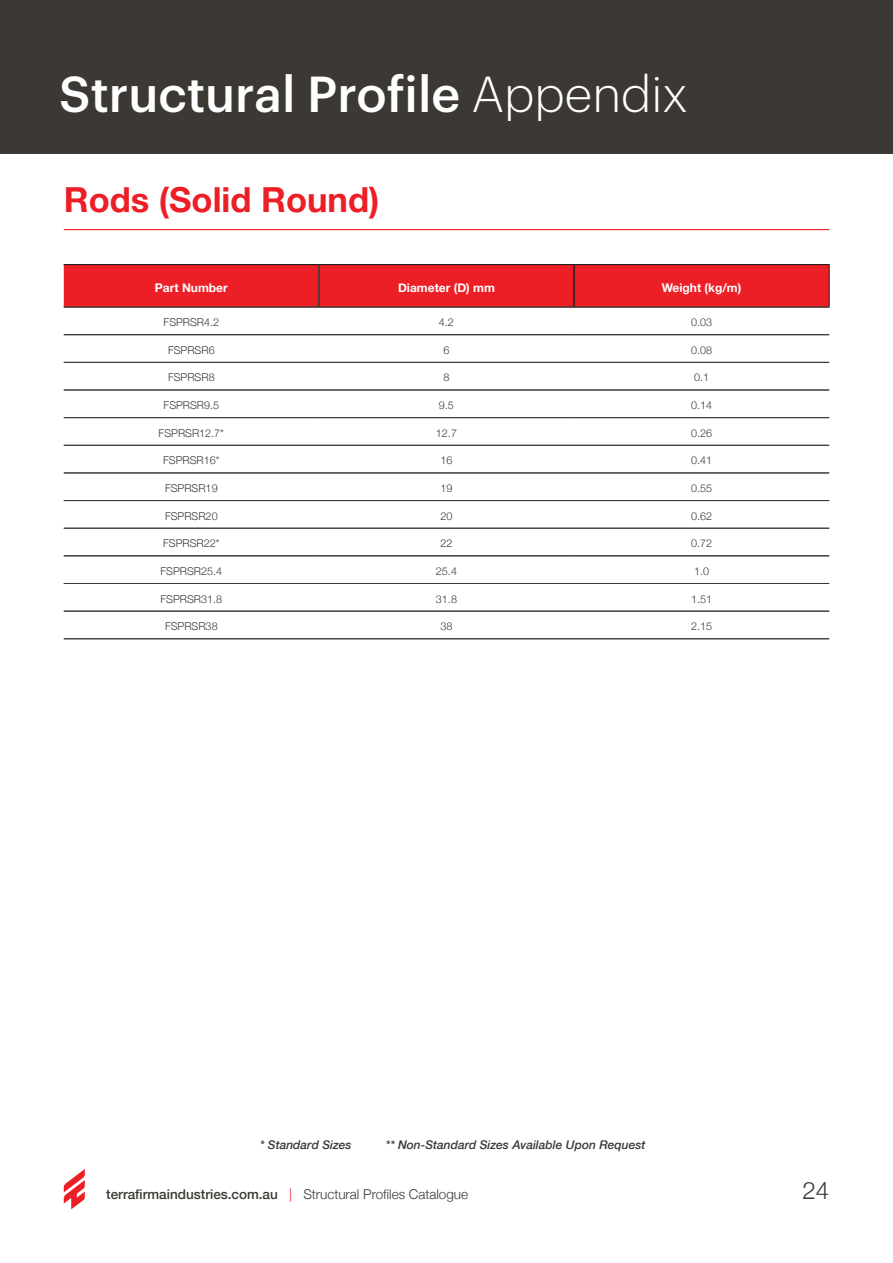
<style>
.page{position:relative;width:893px;height:1263px;background:#fff}
.page>*{position:absolute;margin:0;border:0;box-sizing:border-box;transform-origin:0 0}
.t1{font:500 49.5px "Graphik Trial";color:#fff}
.t2{font:700 34.5px "Helvetica Neue";color:#ed1f26}
.t3{font:300 24px "Helvetica Neue";color:#3c3934}
.t4{font:500 13.5px "Helvetica Neue";color:#3c3934}
.t5{font:italic 500 12px "Helvetica Neue";color:#3c3934}
.t6{font:700 12px "Helvetica Neue";color:#fff}
.t7{font:300 10.8px "Helvetica Neue";color:#3c3934}
.s1{font-weight:300}
.s2{font-weight:300;color:#ed1f26}
</style>
<div class="page">
<svg style="left:64px;top:1169px;width:21px;height:40px"></svg>
<hr style="left:64px;top:229px;width:765px;height:1px;background:#ed1f26">
<div style="left:0;top:0;width:893px;height:153px;background:#3c3934"></div>
<div style="left:64px;top:265px;width:765px;height:42px;background:#ed1f26"></div>
<hr style="left:574px;top:264px;width:256px;height:1px;background:#231f20">
<hr style="left:574px;top:307px;width:256px;height:1px;background:#3c3934">
<hr style="left:829px;top:265px;width:1px;height:42px;background:#231f20">
<hr style="left:64px;top:334px;width:255px;height:1px;background:#3c3934">
<hr style="left:319px;top:334px;width:255px;height:1px;background:#3c3934">
<hr style="left:574px;top:334px;width:255px;height:1px;background:#3c3934">
<hr style="left:64px;top:362px;width:255px;height:1px;background:#3c3934">
<hr style="left:319px;top:362px;width:255px;height:1px;background:#3c3934">
<hr style="left:574px;top:362px;width:255px;height:1px;background:#3c3934">
<hr style="left:64px;top:390px;width:255px;height:1px;background:#3c3934">
<hr style="left:319px;top:390px;width:255px;height:1px;background:#3c3934">
<hr style="left:574px;top:390px;width:255px;height:1px;background:#3c3934">
<hr style="left:64px;top:417px;width:255px;height:1px;background:#3c3934">
<hr style="left:319px;top:417px;width:255px;height:1px;background:#3c3934">
<hr style="left:574px;top:417px;width:255px;height:1px;background:#3c3934">
<hr style="left:64px;top:445px;width:255px;height:1px;background:#3c3934">
<hr style="left:319px;top:445px;width:255px;height:1px;background:#3c3934">
<hr style="left:574px;top:445px;width:255px;height:1px;background:#3c3934">
<hr style="left:64px;top:473px;width:255px;height:1px;background:#3c3934">
<hr style="left:319px;top:473px;width:255px;height:1px;background:#3c3934">
<hr style="left:574px;top:473px;width:255px;height:1px;background:#3c3934">
<hr style="left:64px;top:500px;width:255px;height:1px;background:#3c3934">
<hr style="left:319px;top:500px;width:255px;height:1px;background:#3c3934">
<hr style="left:574px;top:500px;width:255px;height:1px;background:#3c3934">
<hr style="left:64px;top:528px;width:255px;height:1px;background:#3c3934">
<hr style="left:319px;top:528px;width:255px;height:1px;background:#3c3934">
<hr style="left:574px;top:528px;width:255px;height:1px;background:#3c3934">
<hr style="left:64px;top:556px;width:255px;height:1px;background:#3c3934">
<hr style="left:319px;top:556px;width:255px;height:1px;background:#3c3934">
<hr style="left:574px;top:556px;width:255px;height:1px;background:#3c3934">
<hr style="left:64px;top:583px;width:255px;height:1px;background:#3c3934">
<hr style="left:319px;top:583px;width:255px;height:1px;background:#3c3934">
<hr style="left:574px;top:583px;width:255px;height:1px;background:#3c3934">
<hr style="left:64px;top:611px;width:255px;height:1px;background:#3c3934">
<hr style="left:319px;top:611px;width:255px;height:1px;background:#3c3934">
<hr style="left:574px;top:611px;width:255px;height:1px;background:#3c3934">
<hr style="left:64px;top:638px;width:255px;height:1px;background:#3c3934">
<hr style="left:319px;top:638px;width:255px;height:1px;background:#3c3934">
<hr style="left:574px;top:638px;width:255px;height:1px;background:#3c3934">
<hr style="left:319px;top:264px;width:255px;height:1px;background:#231f20">
<hr style="left:319px;top:307px;width:255px;height:1px;background:#3c3934">
<hr style="left:64px;top:264px;width:255px;height:1px;background:#231f20">
<hr style="left:319px;top:265px;width:1px;height:42px;background:#3c3934">
<hr style="left:64px;top:307px;width:255px;height:1px;background:#3c3934">
<hr style="left:574px;top:265px;width:1px;height:42px;background:#231f20">
<h1 class="t1" style="left:59px;top:74px;width:630px">Structural Profile <span class="s1">Appendix</span></h1>
<h2 class="t2" style="left:64px;top:173px;width:317px">Rods (Solid Round)</h2>
<p class="t6" style="left:155px;top:278px;width:74px">Part Number</p>
<p class="t6" style="left:398px;top:278px;width:98px">Diameter (D) mm</p>
<p class="t6" style="left:662px;top:278px;width:81px">Weight (kg/m)</p>
<p class="t7" style="left:164px;top:314px;width:57px">FSPRSR4.2</p>
<p class="t7" style="left:439px;top:314px;width:17px">4.2</p>
<p class="t7" style="left:691px;top:314px;width:23px">0.03</p>
<p class="t7" style="left:168px;top:341px;width:48px">FSPRSR6</p>
<p class="t7" style="left:443px;top:341px;width:8px">6</p>
<p class="t7" style="left:691px;top:341px;width:23px">0.08</p>
<p class="t7" style="left:168px;top:369px;width:48px">FSPRSR8</p>
<p class="t7" style="left:443px;top:369px;width:8px">8</p>
<p class="t7" style="left:694px;top:369px;width:17px">0.1</p>
<p class="t7" style="left:164px;top:396px;width:57px">FSPRSR9.5</p>
<p class="t7" style="left:439px;top:396px;width:17px">9.5</p>
<p class="t7" style="left:691px;top:396px;width:23px">0.14</p>
<p class="t7" style="left:159px;top:424px;width:67px">FSPRSR12.7*</p>
<p class="t7" style="left:436px;top:424px;width:23px">12.7</p>
<p class="t7" style="left:691px;top:424px;width:23px">0.26</p>
<p class="t7" style="left:163px;top:452px;width:58px">FSPRSR16*</p>
<p class="t7" style="left:440px;top:452px;width:14px">16</p>
<p class="t7" style="left:691px;top:452px;width:23px">0.41</p>
<p class="t7" style="left:165px;top:479px;width:54px">FSPRSR19</p>
<p class="t7" style="left:440px;top:479px;width:14px">19</p>
<p class="t7" style="left:691px;top:479px;width:23px">0.55</p>
<p class="t7" style="left:165px;top:507px;width:54px">FSPRSR20</p>
<p class="t7" style="left:440px;top:507px;width:14px">20</p>
<p class="t7" style="left:691px;top:507px;width:23px">0.62</p>
<p class="t7" style="left:163px;top:535px;width:58px">FSPRSR22*</p>
<p class="t7" style="left:440px;top:535px;width:14px">22</p>
<p class="t7" style="left:691px;top:535px;width:23px">0.72</p>
<p class="t7" style="left:161px;top:562px;width:63px">FSPRSR25.4</p>
<p class="t7" style="left:436px;top:562px;width:23px">25.4</p>
<p class="t7" style="left:694px;top:562px;width:17px">1.0</p>
<p class="t7" style="left:161px;top:590px;width:63px">FSPRSR31.8</p>
<p class="t7" style="left:436px;top:590px;width:23px">31.8</p>
<p class="t7" style="left:691px;top:590px;width:23px">1.51</p>
<p class="t7" style="left:165px;top:618px;width:54px">FSPRSR38</p>
<p class="t7" style="left:440px;top:618px;width:14px">38</p>
<p class="t7" style="left:691px;top:618px;width:23px">2.15</p>
<p class="t5" style="left:260px;top:1135px;width:93px">* Standard Sizes</p>
<p class="t5" style="left:385px;top:1135px;width:261px">** Non-Standard Sizes Available Upon Request</p>
<p class="t4" style="left:106px;top:1184px;width:363px">terrafirmaindustries.com.au <span class="s2">|</span> <span class="s1">Structural Profiles Catalogue</span></p>
<h3 class="t3" style="left:802px;top:1171px;width:28px">24</h3>
</div>
